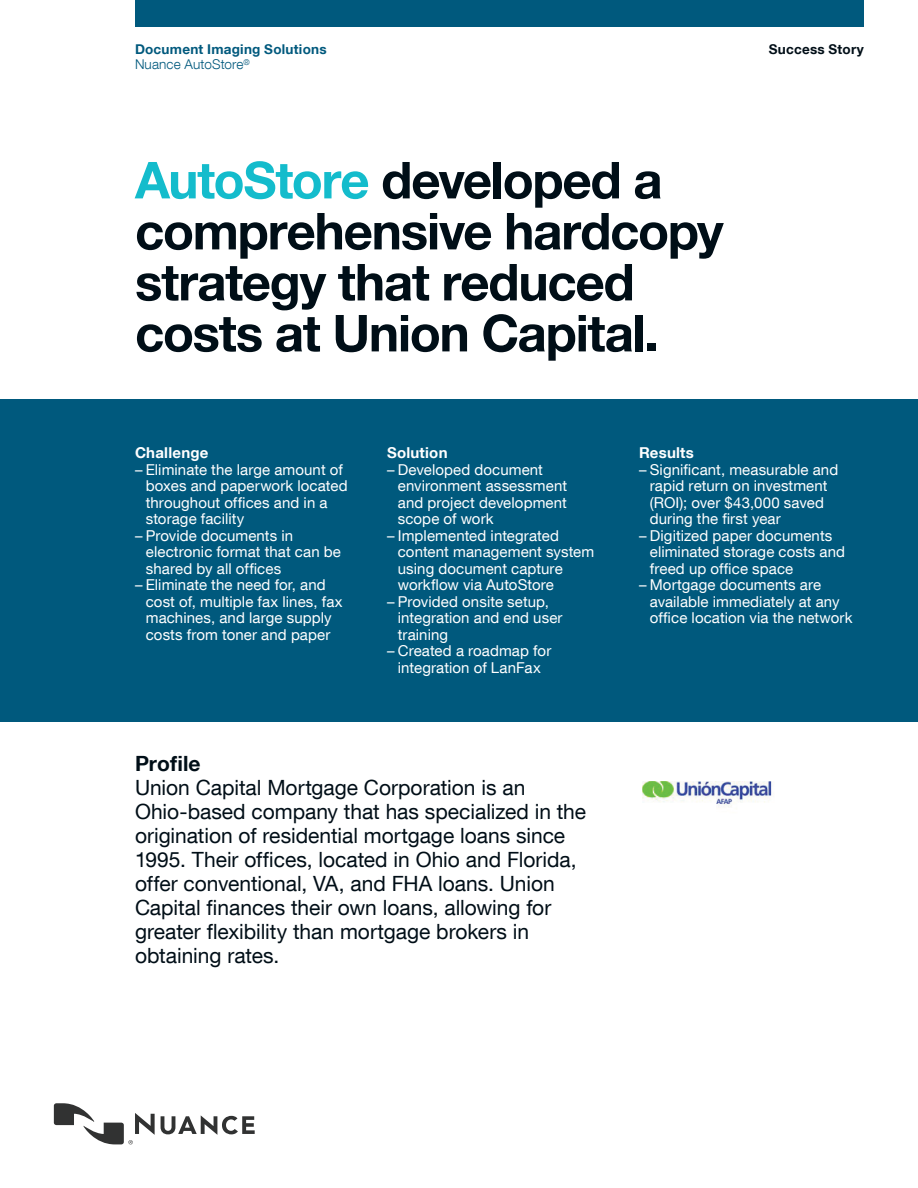
<style>
.page{position:relative;width:918px;height:1188px;background:#fff}
.page>*{position:absolute;margin:0;border:0;box-sizing:border-box;transform-origin:0 0}
.Headline_34_34{font:700 51px/51px "Helvetica Neue LT Com";letter-spacing:-.025em;color:#000e17}
.Intro_Text_LAST_Lg_s{font:21px/24px "Helvetica Neue LT Com";color:#000e17}
.Intro_Headline_14_16{font:700 21px "Helvetica Neue LT Com";letter-spacing:.005em;color:#000e17}
.t1{font:15px/16.5px "Helvetica Neue LT Com";letter-spacing:.005em;color:#fff}
.Front_Box__Head_10_1{font:700 15px "Helvetica Neue LT Com";letter-spacing:.015em;color:#fff}
.Business_Unit_Name_9{font:700 13.5px "Helvetica Neue LT Com";letter-spacing:.02em;color:#00597d}
.Product_Offering_Nam{font:300 13.5px "Helvetica Neue LT Com";letter-spacing:.01em;color:#00597d}
.Document_Name_9_9{font:700 13.5px "Helvetica Neue LT Com";letter-spacing:.02em;color:#000e17}
.s1{color:#14bccc}
</style>
<div class="page">
<div style="left:135px;top:0;width:729px;height:27px;background:#00597d"></div>
<svg style="left:161px;top:1115px;width:94px;height:20px"></svg>
<svg style="left:54px;top:1103px;width:101px;height:41px"></svg>
<div style="left:0;top:399px;width:918px;height:323px;background:#00597d"></div>
<img style="left:642px;top:781px;width:130px;height:26px">
<p class="Business_Unit_Name_9" style="left:135px;top:41px;width:193px">Document Imaging Solutions</p>
<p class="Document_Name_9_9" style="left:769px;top:41px;width:97px">Success Story</p>
<p class="Product_Offering_Nam" style="left:135px;top:56px;width:116px">Nuance AutoStore<sup>®</sup></p>
<p class="Headline_34_34" style="left:135px;top:153px;width:590px"><span class="s1">AutoStore</span> developed a comprehensive hardcopy strategy that reduced costs at Union Capital.</p>
<p class="Front_Box__Head_10_1" style="left:135px;top:444px;width:75px">Challenge</p>
<p class="t1" style="left:146px;top:461px;width:203px;text-indent:-11px">– Eliminate the large amount of boxes and paperwork located throughout offices and in a storage facility</p>
<p class="t1" style="left:146px;top:527px;width:197px;text-indent:-11px">– Provide documents in electronic format that can be shared by all offices</p>
<p class="t1" style="left:146px;top:577px;width:198px;text-indent:-11px">– Eliminate the need for, and cost of, multiple fax lines, fax machines, and large supply costs from toner and paper</p>
<p class="Front_Box__Head_10_1" style="left:387px;top:444px;width:62px">Solution</p>
<p class="t1" style="left:398px;top:461px;width:171px;text-indent:-11px">– Developed document environment assessment and project development scope of work</p>
<p class="t1" style="left:398px;top:527px;width:198px;text-indent:-11px">– Implemented integrated content management system using document capture workflow via AutoStore</p>
<p class="t1" style="left:398px;top:593px;width:166px;text-indent:-11px">– Provided onsite setup, integration and end user training</p>
<p class="t1" style="left:387px;top:643px;width:166px;text-align:center">– Created a roadmap for integration of LanFax</p>
<p class="Intro_Headline_14_16" style="left:135px;top:750px;width:67px">Profile</p>
<p class="Intro_Text_LAST_Lg_s" style="left:135px;top:775px;width:453px">Union Capital Mortgage Corporation is an Ohio-based company that has specialized in the origination of residential mortgage loans since 1995. Their offices, located in Ohio and Florida, offer conventional, VA, and FHA loans. Union Capital finances their own loans, allowing for greater flexibility than mortgage brokers in obtaining rates.</p>
<p class="Front_Box__Head_10_1" style="left:639px;top:444px;width:56px">Results</p>
<p class="t1" style="left:650px;top:461px;width:190px;text-indent:-11px">– Significant, measurable and rapid return on investment (ROI); over $43,000 saved during the first year</p>
<p class="t1" style="left:650px;top:527px;width:197px;text-indent:-11px">– Digitized paper documents eliminated storage costs and freed up office space</p>
<p class="t1" style="left:650px;top:577px;width:204px;text-indent:-11px">– Mortgage documents are available immediately at any office location via the network</p>
</div>
